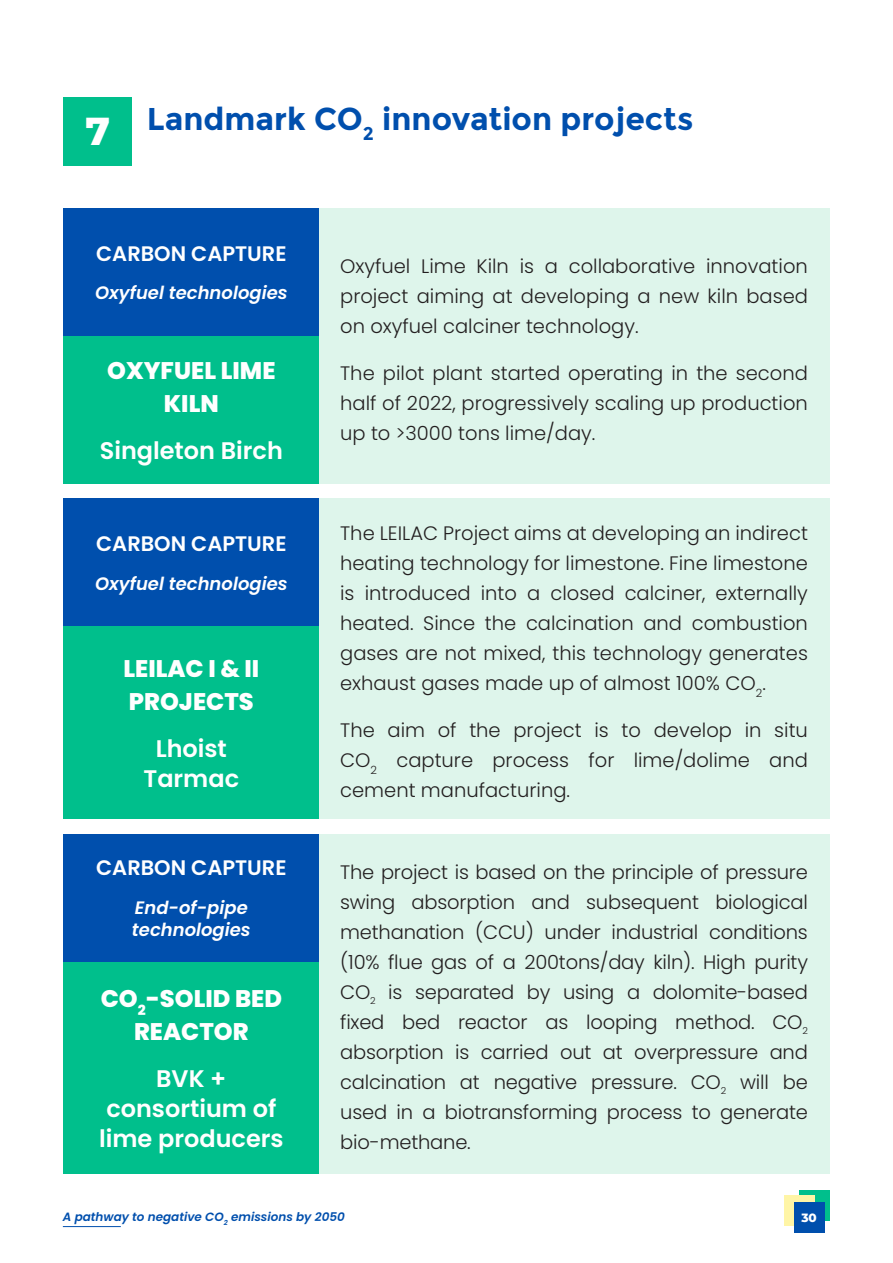
<style>
.page{position:relative;width:893px;height:1263px;background:#fff}
.page>*{position:absolute;margin:0;border:0;box-sizing:border-box;transform-origin:0 0}
.t1{font:800 39px "Montserrat";color:#fff}
.t2{font:700 31.5px "Montserrat";color:#004fad}
.t3{font:600 24px/30px "Poppins";color:#fff;text-align:center}
.t4{font:800 24px/33px "Poppins";color:#fff;text-align:center}
.t5{font:600 21px "Poppins";color:#fff}
.t6{font:300 19.5px/30px "Poppins";color:#231f20;text-align:justify}
.t7{font:italic 600 18px/21.6px "Poppins";color:#fff}
.t8{font:italic 600 12px "Poppins";color:#004fad}
.t9{font:800 12px "Montserrat";color:#fff}
</style>
<div class="page">
<div style="left:799px;top:1189px;width:31px;height:31px;background:#00bf8c"></div>
<div style="left:784px;top:1195px;width:31px;height:30px;background:#fff5a6"></div>
<div style="left:794px;top:1202px;width:31px;height:31px;background:#004fad"></div>
<hr style="left:63px;top:1226px;width:58px;height:1px;background:#004fad">
<div style="left:319px;top:208px;width:510px;height:276px;background:#def5eb"></div>
<div style="left:319px;top:834px;width:510px;height:340px;background:#def5eb"></div>
<div style="left:319px;top:499px;width:510px;height:320px;background:#def5eb"></div>
<div style="left:64px;top:98px;width:68px;height:68px;background:#00bf8c"></div>
<div style="left:64px;top:336px;width:255px;height:148px;background:#00bf8c"></div>
<div style="left:64px;top:961px;width:255px;height:213px;background:#00bf8c"></div>
<div style="left:64px;top:626px;width:255px;height:193px;background:#00bf8c"></div>
<div style="left:64px;top:208px;width:255px;height:128px;background:#004fad"></div>
<div style="left:64px;top:499px;width:255px;height:127px;background:#004fad"></div>
<div style="left:64px;top:834px;width:255px;height:127px;background:#004fad"></div>
<h1 class="t1" style="left:85px;top:105px;width:26px">7</h1>
<h2 class="t2" style="left:147px;top:100px;width:548px">Landmark CO<sub>2</sub> innovation projects</h2>
<p class="t5" style="left:96px;top:241px;width:192px">CARBON CAPTURE</p>
<p class="t7" style="left:95px;top:282px;width:194px">Oxyfuel technologies</p>
<p class="t4" style="left:107px;top:355px;width:170px">OXYFUEL LIME<br>KILN</p>
<p class="t3" style="left:100px;top:436px;width:185px">Singleton Birch</p>
<p class="t5" style="left:96px;top:532px;width:192px">CARBON CAPTURE</p>
<p class="t7" style="left:95px;top:573px;width:194px">Oxyfuel technologies</p>
<p class="t4" style="left:123px;top:652px;width:137px;text-align:left">LEILAC I &amp; II<br>PROJECTS</p>
<p class="t3" style="left:143px;top:734px;width:97px">Lhoist<br>Tarmac</p>
<p class="t5" style="left:96px;top:856px;width:192px">CARBON CAPTURE</p>
<p class="t7" style="left:132px;top:897px;width:120px">End-of-pipe technologies</p>
<p class="t4" style="left:101px;top:982px;width:183px">CO<sub>2</sub>-SOLID BED<br>REACTOR</p>
<p class="t3" style="left:99px;top:1064px;width:186px">BVK + consortium of lime producers</p>
<p class="t6" style="left:340px;top:251px;width:469px">Oxyfuel Lime Kiln is a collaborative innovation project aiming at developing a new kiln based on oxyfuel calciner technology.</p>
<p class="t6" style="left:340px;top:358px;width:469px">The pilot plant started operating in the second half of 2022, progressively scaling up production up to &gt;3000 tons lime/day.</p>
<p class="t6" style="left:340px;top:519px;width:469px">The LEILAC Project aims at developing an indirect heating technology for limestone. Fine limestone is introduced into a closed calciner, externally heated. Since the calcination and combustion gases are not mixed, this technology generates exhaust gases made up of almost 100% CO<sub>2</sub>.</p>
<p class="t6" style="left:340px;top:716px;width:469px">The aim of the project is to develop in situ CO<sub>2</sub> capture process for lime/dolime and cement manufacturing.</p>
<p class="t6" style="left:340px;top:857px;width:469px">The project is based on the principle of pressure swing absorption and subsequent biological methanation (CCU) under industrial conditions (10% flue gas of a 200tons/day kiln). High purity CO<sub>2</sub> is separated by using a dolomite-based fixed bed reactor as looping method. CO<sub>2 </sub>absorption is carried out at overpressure and calcination at negative pressure. CO<sub>2</sub> will be used in a biotransforming process to generate bio-methane.</p>
<p class="t8" style="left:63px;top:1209px;width:284px">A pathway to negative CO<sub>2</sub> emissions by 2050</p>
<p class="t9" style="left:801px;top:1210px;width:17px">30</p>
</div>
